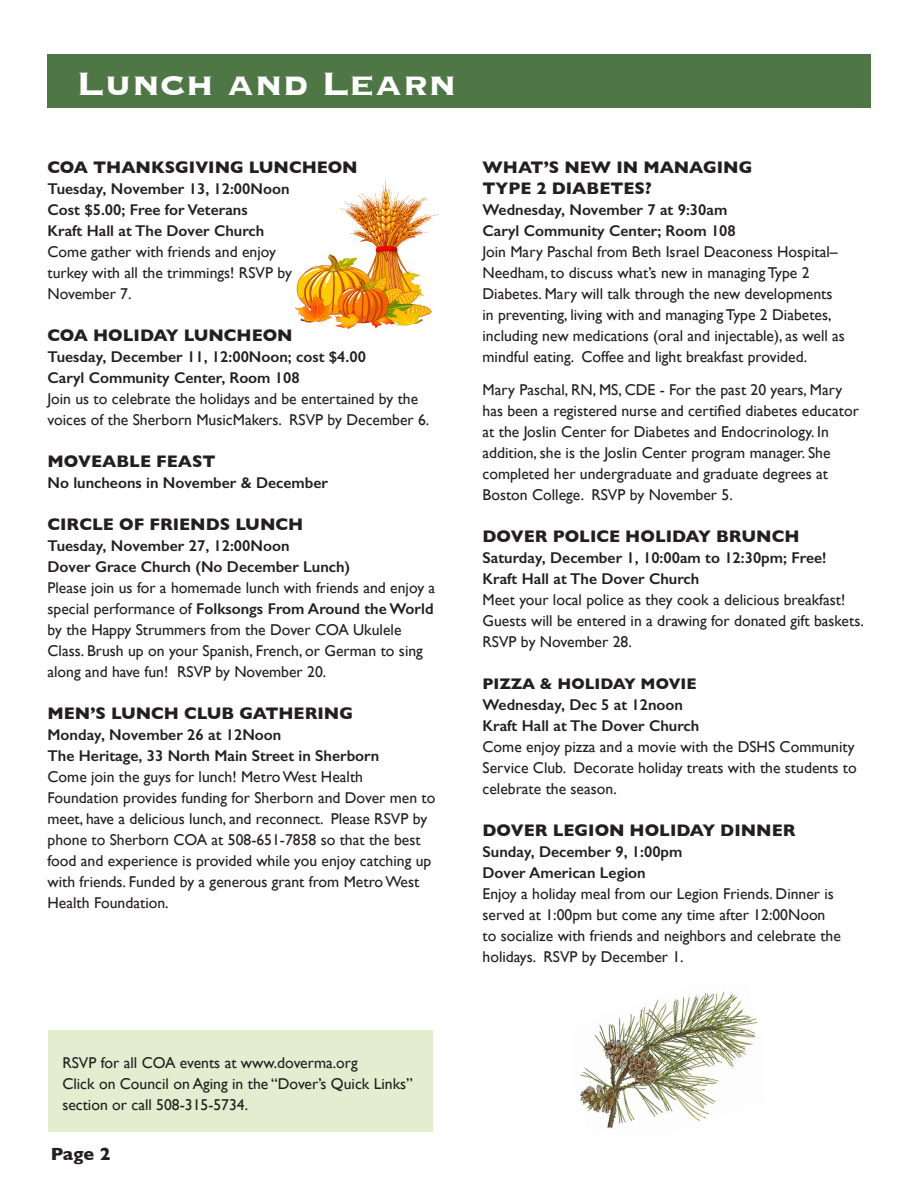
<style>
.page{position:relative;width:918px;height:1188px;background:#fff}
.page>*{position:absolute;margin:0;border:0;box-sizing:border-box;transform-origin:0 0}
.t1{font:700 42px "Copperplate";color:#fff}
.t2{font:700 18px "Gill Sans";color:#231f20}
.t3{font:700 17.1px "Gill Sans";color:#231f20}
.t4{font:15.6px/21px "Gill Sans";color:#231f20}
.t5{font:600 15.6px "Gill Sans";color:#231f20}
.t6{font:700 15.6px "Gill Sans";color:#231f20}
.s1{font-weight:600}
</style>
<div class="page">
<div style="left:48px;top:1030px;width:385px;height:102px;background:#e4edcf"></div>
<div style="left:48px;top:54px;width:823px;height:54px;background:#4f7645"></div>
<img style="left:295px;top:180px;width:143px;height:148px">
<img style="left:580px;top:991px;width:178px;height:138px">
<p class="t1" style="left:76px;top:56px;width:382px">Lunch and Learn</p>
<p class="t3" style="left:48px;top:153px;width:312px">COA THANKSGIVING LUNCHEON</p>
<p class="t5" style="left:48px;top:179px;width:243px">Tuesday, November 13, 12:00Noon</p>
<p class="t5" style="left:48px;top:200px;width:202px">Cost $5.00; Free for Veterans</p>
<p class="t5" style="left:48px;top:221px;width:218px">Kraft Hall at The Dover Church</p>
<p class="t4" style="left:48px;top:241px;width:246px">Come gather with friends and enjoy turkey with all the trimmings! RSVP by<br>November 7.</p>
<p class="t3" style="left:48px;top:321px;width:247px">COA HOLIDAY LUNCHEON</p>
<p class="t5" style="left:48px;top:347px;width:320px">Tuesday, December 11, 12:00Noon; cost $4.00</p>
<p class="t5" style="left:48px;top:368px;width:254px">Caryl Community Center, Room 108</p>
<p class="t4" style="left:48px;top:388px;width:383px">Join us to celebrate the holidays and be entertained by the voices of the Sherborn MusicMakers. RSVP by December 6.</p>
<p class="t3" style="left:48px;top:447px;width:170px">MOVEABLE FEAST</p>
<p class="t5" style="left:48px;top:473px;width:282px">No luncheons in November &amp; December</p>
<p class="t3" style="left:48px;top:510px;width:257px">CIRCLE OF FRIENDS LUNCH</p>
<p class="t5" style="left:48px;top:536px;width:243px">Tuesday, November 27, 12:00Noon</p>
<p class="t5" style="left:48px;top:557px;width:304px">Dover Grace Church (No December Lunch)</p>
<p class="t4" style="left:48px;top:577px;width:389px">Please join us for a homemade lunch with friends and enjoy a special performance of <span class="s1">Folksongs From Around the World </span>by the Happy Strummers from the Dover COA Ukulele Class. Brush up on your Spanish, French, or German to sing along and have fun! RSVP by November 20.</p>
<p class="t3" style="left:48px;top:699px;width:307px">MEN’S LUNCH CLUB GATHERING</p>
<p class="t5" style="left:48px;top:725px;width:235px">Monday, November 26 at 12Noon</p>
<p class="t5" style="left:48px;top:746px;width:333px">The Heritage, 33 North Main Street in Sherborn</p>
<p class="t4" style="left:48px;top:766px;width:389px">Come join the guys for lunch! Metro West Health Foundation provides funding for Sherborn and Dover men to meet, have a delicious lunch, and reconnect. Please RSVP by phone to Sherborn COA at 508-651-7858 so that the best food and experience is provided while you enjoy catching up with friends. Funded by a generous grant from Metro West Health Foundation.</p>
<p class="t3" style="left:483px;top:153px;width:271px">WHAT’S NEW IN MANAGING</p>
<p class="t3" style="left:483px;top:174px;width:171px">TYPE 2 DIABETES?</p>
<p class="t5" style="left:483px;top:200px;width:246px">Wednesday, November 7 at 9:30am</p>
<p class="t5" style="left:483px;top:221px;width:255px">Caryl Community Center; Room 108</p>
<p class="t4" style="left:483px;top:241px;width:364px">Join Mary Paschal from Beth Israel Deaconess Hospital– Needham, to discuss what’s new in managing Type 2<br>Diabetes. Mary will talk through the new developments in preventing, living with and managing Type 2 Diabetes, including new medications (oral and injectable), as well as mindful eating. Coffee and light breakfast provided.</p>
<p class="t4" style="left:483px;top:379px;width:378px">Mary Paschal, RN, MS, CDE - For the past 20 years, Mary has been a registered nurse and certified diabetes educator at the Joslin Center for Diabetes and Endocrinology. In addition, she is the Joslin Center program manager. She completed her undergraduate and graduate degrees at Boston College. RSVP by November 5.</p>
<p class="t3" style="left:483px;top:522px;width:318px">DOVER POLICE HOLIDAY BRUNCH</p>
<p class="t5" style="left:483px;top:548px;width:345px">Saturday, December 1, 10:00am to 12:30pm; Free!</p>
<p class="t5" style="left:483px;top:569px;width:218px">Kraft Hall at The Dover Church</p>
<p class="t4" style="left:483px;top:589px;width:383px">Meet your local police as they cook a delicious breakfast!<br>Guests will be entered in a drawing for donated gift baskets.<br>RSVP by November 28.</p>
<p class="t6" style="left:483px;top:671px;width:216px">PIZZA &amp; HOLIDAY MOVIE</p>
<p class="t5" style="left:483px;top:695px;width:202px">Wednesday, Dec 5 at 12noon</p>
<p class="t5" style="left:483px;top:716px;width:218px">Kraft Hall at The Dover Church</p>
<p class="t4" style="left:483px;top:736px;width:376px">Come enjoy pizza and a movie with the DSHS Community<br>Service Club. Decorate holiday treats with the students to celebrate the season.</p>
<p class="t3" style="left:483px;top:816px;width:315px">DOVER LEGION HOLIDAY DINNER</p>
<p class="t5" style="left:483px;top:842px;width:201px">Sunday, December 9, 1:00pm</p>
<p class="t5" style="left:483px;top:863px;width:165px">Dover American Legion</p>
<p class="t4" style="left:483px;top:883px;width:360px">Enjoy a holiday meal from our Legion Friends. Dinner is served at 1:00pm but come any time after 12:00Noon to socialize with friends and neighbors and celebrate the holidays. RSVP by December 1.</p>
<p class="t4" style="left:62px;top:1052px;width:297px">RSVP for all COA events at www.doverma.org</p>
<p class="t4" style="left:62px;top:1073px;width:352px">Click on Council on Aging in the “Dover’s Quick Links” section or call 508-315-5734.</p>
<p class="t2" style="left:51px;top:1140px;width:61px">Page 2</p>
</div>
